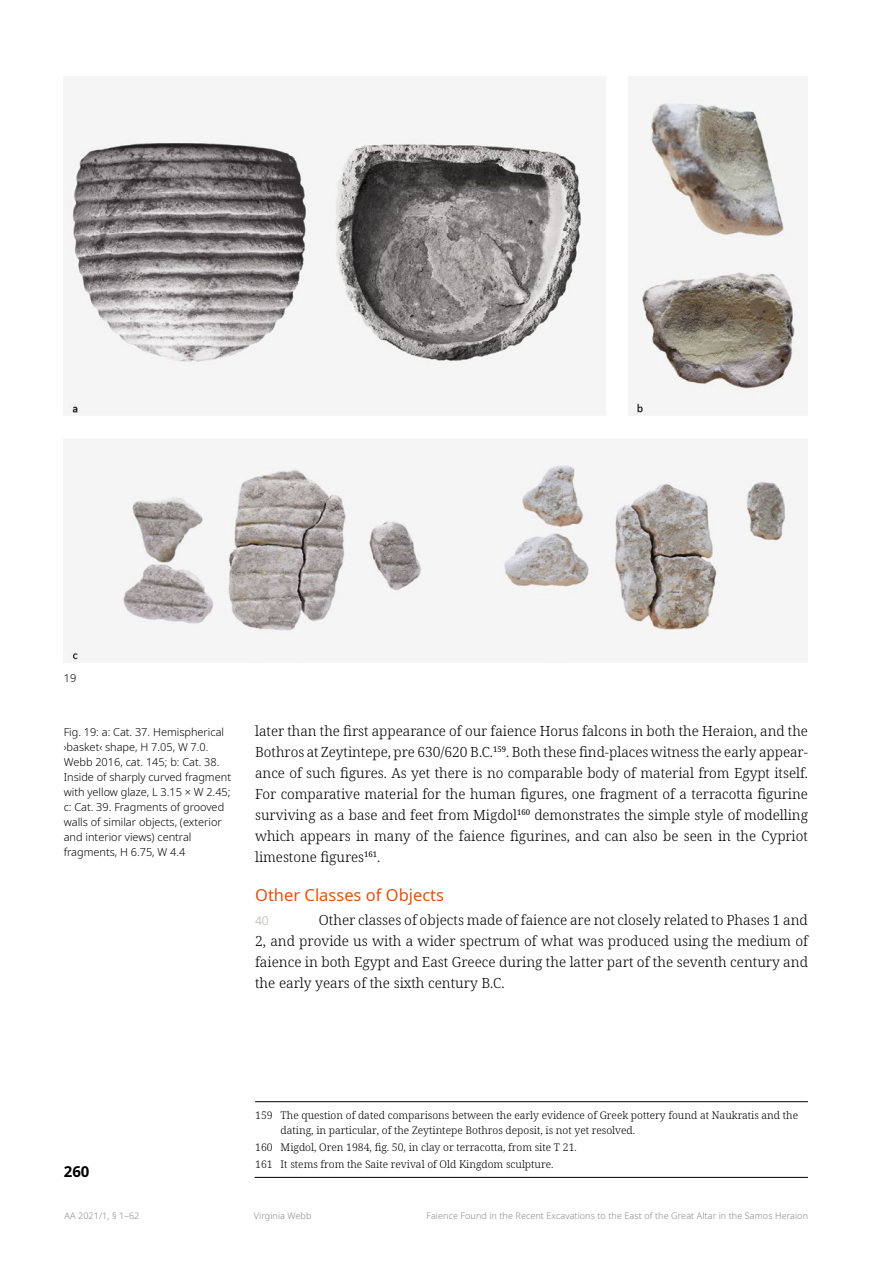
<style>
.page{position:relative;width:893px;height:1263px;background:#fff}
.page>*{position:absolute;margin:0;border:0;box-sizing:border-box;transform-origin:0 0}
.t1{font:16.5px "Noto Sans";color:#e2510c}
.t2{font:700 15px "Noto Sans";color:#000}
.t3{font:300 13.95px/21px "Noto Serif";color:#000;text-align:justify}
.t4{font:300 12px "Noto Sans";color:#b4aea7}
.t5{font:300 10.95px/15px "Noto Sans";color:#000}
.t6{font:300 10.5px/15px "Noto Serif";color:#000}
.t7{font:300 9px "Noto Sans";letter-spacing:.01em;color:#878787}
</style>
<div class="page">
<hr style="left:255px;top:1177px;width:553px;height:1px;background:#000">
<hr style="left:255px;top:1101px;width:553px;height:1px;background:#000">
<img style="left:64px;top:76px;width:744px;height:587px">
<p class="t5" style="left:64px;top:671px;width:14px">19</p>
<p class="t5" style="left:64px;top:725px;width:169px">Fig. 19: a: Cat. 37. Hemispherical ›basket‹ shape, H 7.05, W 7.0.<br>Webb 2016, cat. 145; b: Cat. 38.<br>Inside of sharply curved fragment with yellow glaze, L 3.15 × W 2.45; c: Cat. 39. Fragments of grooved walls of similar objects, (exterior and interior views) central fragments, H 6.75, W 4.4</p>
<p class="t3" style="left:255px;top:721px;width:554px">later than the first appearance of our faience Horus falcons in both the Heraion, and the Bothros at Zeytintepe, pre 630/620 B.C.<sup>159</sup>. Both these find-places witness the early appear&shy;ance of such figures. As yet there is no comparable body of material from Egypt itself.<br>For comparative material for the human figures, one fragment of a terracotta figurine surviving as a base and feet from Migdol<sup>160</sup> demonstrates the simple style of modelling which appears in many of the faience figurines, and can also be seen in the Cypriot limestone figures<sup>161</sup>.</p>
<p class="t1" style="left:255px;top:883px;width:191px">Other Classes of Objects</p>
<p class="t4" style="left:255px;top:912px;width:15px">40</p>
<p class="t3" style="left:255px;top:910px;width:554px;text-indent:64px">Other classes of objects made of faience are not closely related to Phases 1 and 2, and provide us with a wider spectrum of what was produced using the medium of faience in both Egypt and East Greece during the latter part of the seventh century and the early years of the sixth century B.C.</p>
<p class="t2" style="left:64px;top:1161px;width:27px">260</p>
<p class="t6" style="left:281px;top:1108px;width:519px;text-indent:-26px">159 The question of dated comparisons between the early evidence of Greek pottery found at Naukratis and the dating, in particular, of the Zeytintepe Bothros deposit, is not yet resolved.</p>
<p class="t6" style="left:255px;top:1139px;width:323px;line-height:17px">160 Migdol, Oren 1984, fig. 50, in clay or terracotta, from site T 21.<br>161 It stems from the Saite revival of Old Kingdom sculpture.</p>
<p class="t7" style="left:65px;top:1209px;width:76px">AA 2021/1, § 1–62</p>
<p class="t7" style="left:254px;top:1209px;width:59px">Virginia Webb</p>
<p class="t7" style="left:426px;top:1209px;width:383px">Faience Found in the Recent Excavations to the East of the Great Altar in the Samos Heraion</p>
</div>
